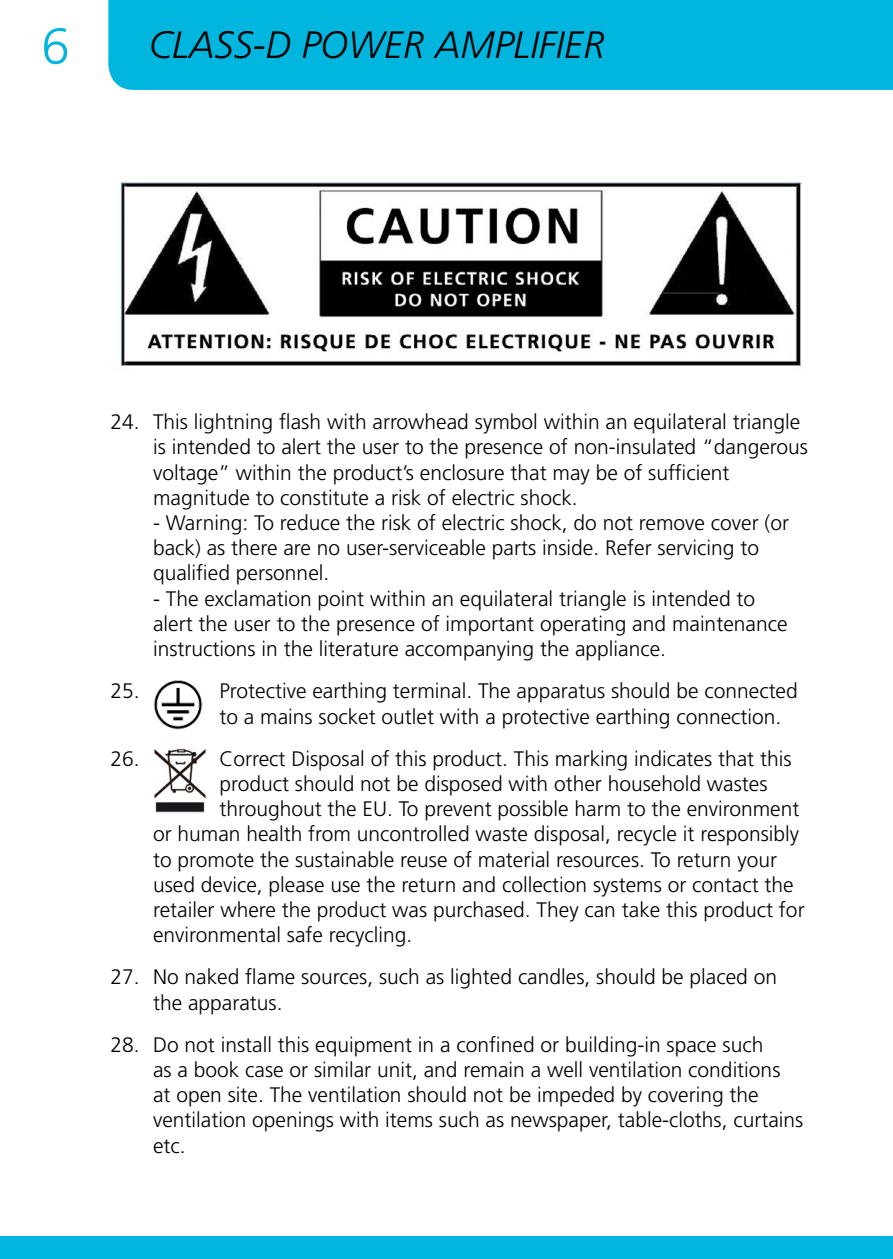
<style>
.page{position:relative;width:893px;height:1259px;background:#fff}
.page>*{position:absolute;margin:0;border:0;box-sizing:border-box;transform-origin:0 0}
.t1{font:300 51px "Frutiger LT Std";color:#00b6de}
.t2{font:italic 300 38.1px "Frutiger LT Std";color:#000}
.t3{font:300 21px/25.2px "Frutiger LT Std";color:#000}
</style>
<div class="page">
<div style="left:108px;top:0;width:785px;height:90px;background:#00b6de"></div>
<div style="left:0;top:1236px;width:893px;height:23px;background:#00b6de"></div>
<img style="left:154px;top:680px;width:49px;height:49px">
<img style="left:153px;top:748px;width:54px;height:64px">
<img style="left:120px;top:182px;width:683px;height:185px">
<h1 class="t1" style="left:41px;top:17px;width:30px">6</h1>
<h2 class="t2" style="left:149px;top:23px;width:457px">CLASS-D POWER AMPLIFIER</h2>
<p class="t3" style="left:153px;top:410px;width:656px;text-indent:-43px">24. This lightning flash with arrowhead symbol within an equilateral triangle is intended to alert the user to the presence of non-insulated “dangerous voltage” within the product’s enclosure that may be of sufficient magnitude to constitute a risk of electric shock.</p>
<p class="t3" style="left:153px;top:510px;width:637px">- Warning: To reduce the risk of electric shock, do not remove cover (or back) as there are no user-serviceable parts inside. Refer servicing to qualified personnel.</p>
<p class="t3" style="left:153px;top:586px;width:636px">- The exclamation point within an equilateral triangle is intended to alert the user to the presence of important operating and maintenance instructions in the literature accompanying the appliance.</p>
<p class="t3" style="left:111px;top:679px;width:31px">25.</p>
<p class="t3" style="left:219px;top:679px;width:580px">Protective earthing terminal. The apparatus should be connected to a mains socket outlet with a protective earthing connection.</p>
<p class="t3" style="left:111px;top:746px;width:31px">26.</p>
<p class="t3" style="left:219px;top:746px;width:574px">Correct Disposal of this product. This marking indicates that this</p>
<p class="t3" style="left:219px;top:771px;width:550px">product should not be disposed with other household wastes</p>
<p class="t3" style="left:219px;top:796px;width:581px">throughout the EU. To prevent possible harm to the environment</p>
<p class="t3" style="left:153px;top:822px;width:648px">or human health from uncontrolled waste disposal, recycle it responsibly</p>
<p class="t3" style="left:153px;top:847px;width:625px">to promote the sustainable reuse of material resources. To return your</p>
<p class="t3" style="left:153px;top:872px;width:642px">used device, please use the return and collection systems or contact the</p>
<p class="t3" style="left:153px;top:897px;width:653px">retailer where the product was purchased. They can take this product for</p>
<p class="t3" style="left:153px;top:922px;width:261px">environmental safe recycling.</p>
<p class="t3" style="left:153px;top:965px;width:625px;text-indent:-43px">27. No naked flame sources, such as lighted candles, should be placed on the apparatus.</p>
<p class="t3" style="left:153px;top:1032px;width:652px;text-indent:-43px">28. Do not install this equipment in a confined or building-in space such<br>as a book case or similar unit, and remain a well ventilation conditions<br>at open site. The ventilation should not be impeded by covering the ventilation openings with items such as newspaper, table-cloths, curtains etc.</p>
</div>
